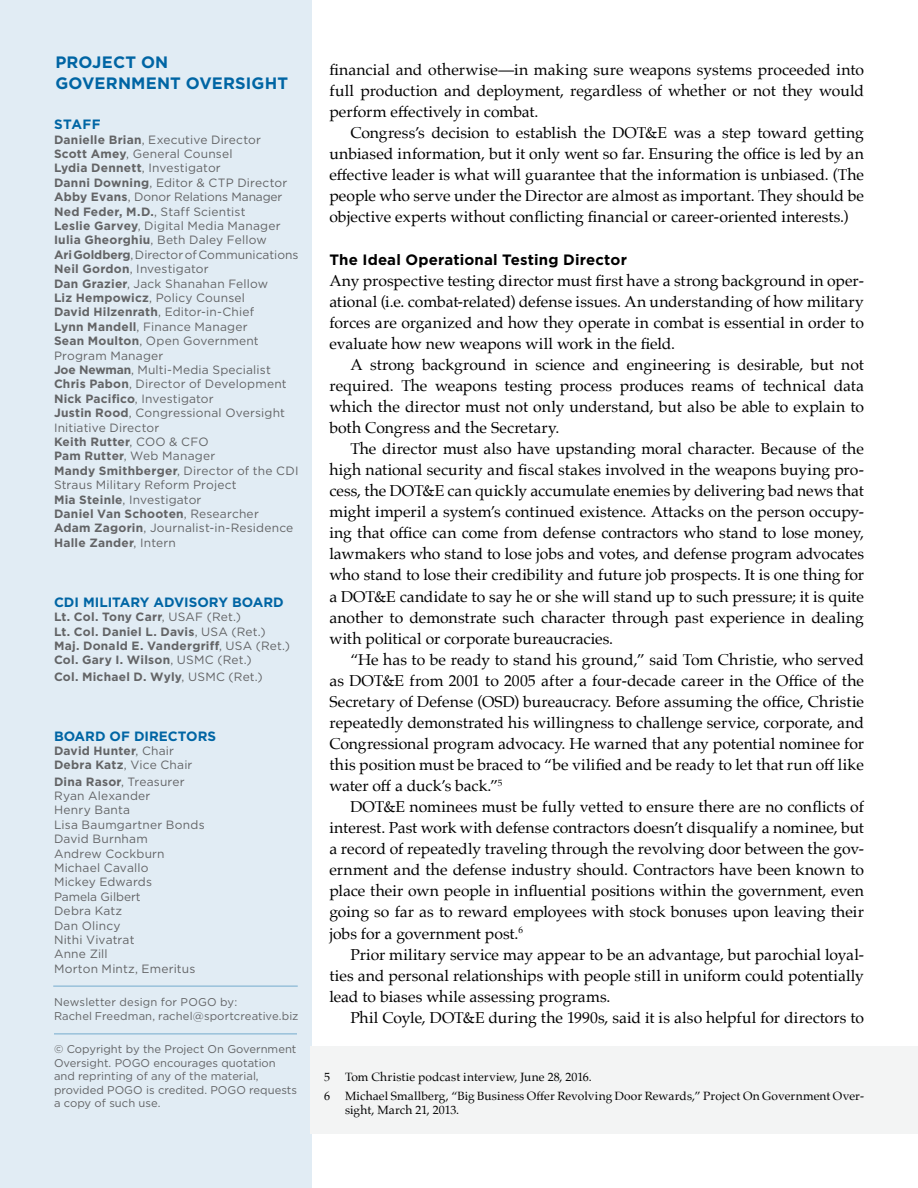
<style>
.page{position:relative;width:918px;height:1188px;background:#fff}
.page>*{position:absolute;margin:0;border:0;box-sizing:border-box;transform-origin:0 0}
.t1{font:700 16.5px/21px "Gotham";letter-spacing:.01em;color:#0065a4}
.t2{font:15.75px/21px "Palatino";color:#000;text-align:justify}
.t3{font:700 15px "Gotham";letter-spacing:.01em;color:#000}
.t4{font:700 13.5px "Gotham";color:#0065a4}
.t5{font:12px/14.4px "Gotham";letter-spacing:.015em;color:#636466}
.t6{font:700 12px/14.4px "Gotham";letter-spacing:.02em;color:#636466}
.t7{font:12px/14.4px "Palatino";letter-spacing:.005em;color:#000}
.t8{font:11.25px/13.5px "Gotham";color:#636466}
.s1{font-weight:700}
.s2{font-weight:400}
</style>
<div class="page">
<div style="left:0;top:0;width:312px;height:1188px;background:#e1ecf4"></div>
<hr style="left:53px;top:986px;width:245px;height:1px;background:#80b2d2">
<hr style="left:54px;top:1033px;width:243px;height:1px;background:#80b2d2">
<div style="left:310px;top:1047px;width:608px;height:87px;background:#f3f4f4"></div>
<p class="t1" style="left:56px;top:51px;width:234px">PROJECT ON<br>GOVERNMENT OVERSIGHT</p>
<p class="t4" style="left:54px;top:117px;width:48px">STAFF</p>
<p class="t5" style="left:54px;top:132px;width:246px"><span class="s1">Danielle Brian</span>, Executive Director<br><span class="s1">Scott Amey</span>, General Counsel<br><span class="s1">Lydia Dennett</span>, Investigator<br><span class="s1">Danni Downing</span>, Editor &amp; CTP Director<br><span class="s1">Abby Evans</span>, Donor Relations Manager<br><span class="s1">Ned Feder, M.D.</span>, Staff Scientist<br><span class="s1">Leslie Garvey</span>, Digital Media Manager<br><span class="s1">Iulia Gheorghiu</span>, Beth Daley Fellow<br><span class="s1">Ari Goldberg</span>, Director of Communications<br><span class="s1">Neil Gordon</span>, Investigator<br><span class="s1">Dan Grazier</span>, Jack Shanahan Fellow<br><span class="s1">Liz Hempowicz</span>, Policy Counsel<br><span class="s1">David Hilzenrath</span>, Editor-in-Chief<br><span class="s1">Lynn Mandell</span>, Finance Manager<br><span class="s1">Sean Moulton</span>, Open Government<br>Program Manager<br><span class="s1">Joe Newman</span>, Multi-Media Specialist<br><span class="s1">Chris Pabon</span>, Director of Development<br><span class="s1">Nick Pacifico</span>, Investigator<br><span class="s1">Justin Rood</span>, Congressional Oversight<br>Initiative Director<br><span class="s1">Keith Rutter</span>, COO &amp; CFO<br><span class="s1">Pam Rutter</span>, Web Manager<br><span class="s1">Mandy Smithberger</span>, Director of the CDI<br>Straus Military Reform Project<br><span class="s1">Mia Steinle</span>, Investigator<br><span class="s1">Daniel Van Schooten</span>, Researcher<br><span class="s1">Adam Zagorin</span>, Journalist-in-Residence<br><span class="s1">Halle Zander</span>, Intern</p>
<p class="t4" style="left:54px;top:594px;width:231px">CDI MILITARY ADVISORY BOARD</p>
<p class="t6" style="left:54px;top:609px;width:238px">Lt. Col. Tony Carr<span class="s2">, USAF (Ret.)<br></span>Lt. Col. Daniel L. Davis<span class="s2">, USA (Ret.)<br></span>Maj. Donald E. Vandergriff<span class="s2">, USA (Ret.)<br></span>Col. Gary I. Wilson<span class="s2">, USMC (Ret.)</span></p>
<p class="t6" style="left:54px;top:669px;width:210px">Col. Michael D. Wyly<span class="s2">, USMC (Ret.)</span></p>
<p class="t4" style="left:54px;top:728px;width:164px">BOARD OF DIRECTORS</p>
<p class="t6" style="left:54px;top:743px;width:140px">David Hunter<span class="s2">, Chair<br></span>Debra Katz<span class="s2">, Vice Chair</span></p>
<p class="t5" style="left:54px;top:774px;width:152px"><span class="s1">Dina Rasor</span>, Treasurer<br>Ryan Alexander<br>Henry Banta<br>Lisa Baumgartner Bonds<br>David Burnham<br>Andrew Cockburn<br>Michael Cavallo<br>Mickey Edwards<br>Pamela Gilbert<br>Debra Katz<br>Dan Olincy<br>Nithi Vivatrat<br>Anne Zill<br>Morton Mintz, Emeritus</p>
<p class="t8" style="left:54px;top:994px;width:246px;line-height:14.4px">Newsletter design for POGO by:<br>Rachel Freedman, rachel@sportcreative.biz</p>
<p class="t8" style="left:54px;top:1042px;width:244px">© Copyright by the Project On Government Oversight. POGO encourages quotation and reprinting of any of the material, provided POGO is credited. POGO requests a copy of such use.</p>
<p class="t2" style="left:329px;top:59px;width:536px">financial and otherwise—in making sure weapons systems proceeded into full production and deployment, regardless of whether or not they would perform effectively in combat.</p>
<p class="t2" style="left:329px;top:122px;width:536px;text-indent:21px">Congress’s decision to establish the DOT&amp;E was a step toward getting unbiased information, but it only went so far. Ensuring the office is led by an effective leader is what will guarantee that the information is unbiased. (The people who serve under the Director are almost as important. They should be objective experts without conflicting financial or career-oriented interests.)</p>
<p class="t3" style="left:329px;top:251px;width:299px">The Ideal Operational Testing Director</p>
<p class="t2" style="left:329px;top:270px;width:536px">Any prospective testing director must first have a strong background in oper&shy;ational (i.e. combat-related) defense issues. An understanding of how military forces are organized and how they operate in combat is essential in order to evaluate how new weapons will work in the field.</p>
<p class="t2" style="left:329px;top:354px;width:536px;text-indent:21px">A strong background in science and engineering is desirable, but not required. The weapons testing process produces reams of technical data which the director must not only understand, but also be able to explain to both Congress and the Secretary.</p>
<p class="t2" style="left:329px;top:438px;width:536px;text-indent:21px">The director must also have upstanding moral character. Because of the high national security and fiscal stakes involved in the weapons buying pro&shy;cess, the DOT&amp;E can quickly accumulate enemies by delivering bad news that might imperil a system’s continued existence. Attacks on the person occupy&shy;ing that office can come from defense contractors who stand to lose money, lawmakers who stand to lose jobs and votes, and defense program advocates who stand to lose their credibility and future job prospects. It is one thing for a DOT&amp;E candidate to say he or she will stand up to such pressure; it is quite another to demonstrate such character through past experience in dealing with political or corporate bureaucracies.</p>
<p class="t2" style="left:329px;top:649px;width:536px;text-indent:21px">“He has to be ready to stand his ground,” said Tom Christie, who served as DOT&amp;E from 2001 to 2005 after a four-decade career in the Office of the Secretary of Defense (OSD) bureaucracy. Before assuming the office, Christie repeatedly demonstrated his willingness to challenge service, corporate, and Congressional program advocacy. He warned that any potential nominee for this position must be braced to “be vilified and be ready to let that run off like water off a duck’s back.”<sup>5</sup></p>
<p class="t2" style="left:329px;top:796px;width:536px;text-indent:21px">DOT&amp;E nominees must be fully vetted to ensure there are no conflicts of interest. Past work with defense contractors doesn’t disqualify a nominee, but a record of repeatedly traveling through the revolving door between the gov&shy;ernment and the defense industry should. Contractors have been known to place their own people in influential positions within the government, even going so far as to reward employees with stock bonuses upon leaving their jobs for a government post.<sup>6</sup></p>
<p class="t2" style="left:329px;top:944px;width:536px;text-indent:21px">Prior military service may appear to be an advantage, but parochial loyal&shy;ties and personal relationships with people still in uniform could potentially lead to biases while assessing programs.</p>
<p class="t2" style="left:350px;top:1007px;width:515px">Phil Coyle, DOT&amp;E during the 1990s, said it is also helpful for directors to</p>
<p class="t7" style="left:324px;top:1070px;width:7px">5</p>
<p class="t7" style="left:345px;top:1070px;width:248px">Tom Christie podcast interview, June 28, 2016.</p>
<p class="t7" style="left:324px;top:1089px;width:7px">6</p>
<p class="t7" style="left:345px;top:1089px;width:520px">Michael Smallberg, “Big Business Offer Revolving Door Rewards,” Project On Government Over&shy;sight, March 21, 2013.</p>
</div>
